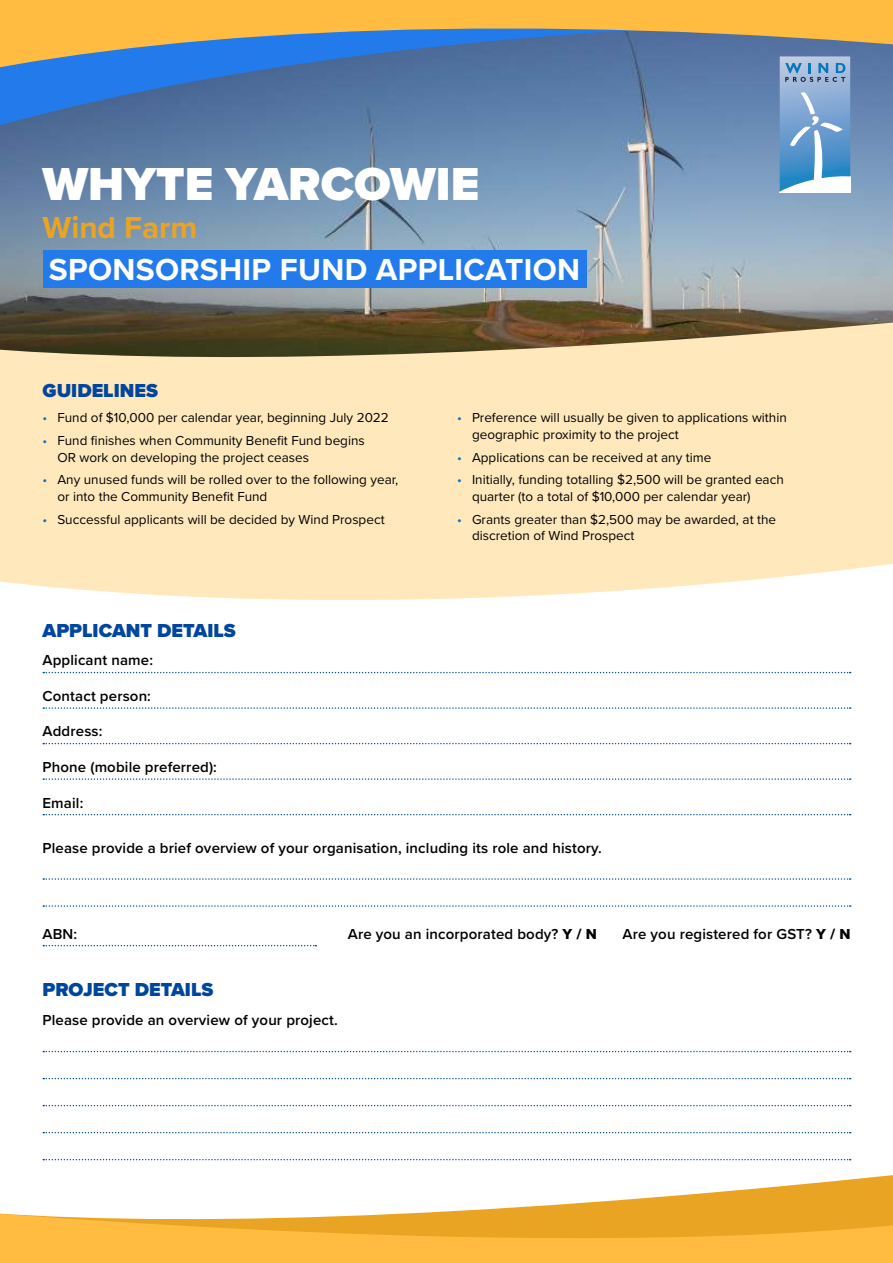
<style>
.page{position:relative;width:893px;height:1263px;background:#fff}
.page>*{position:absolute;margin:0;border:0;box-sizing:border-box;transform-origin:0 0}
.t1{font:900 48px "Proxima Nova";color:#fff}
.t2{font:700 31.5px "Proxima Nova";letter-spacing:.01em;color:#fff}
.t3{font:700 31.5px "Proxima Nova";color:#eaa423}
.t4{font:900 19.5px "Proxima Nova";color:#00469e}
.t5{font:600 15px "Proxima Nova";letter-spacing:.01em;color:#000}
.t6{font:13.5px/16.5px "Proxima Nova";color:#000}
.s1{color:#0475bc}
.s2{font-family:"Proxima Nova Extrabld";font-weight:400}
</style>
<div class="page">
<svg style="left:0;top:497px;width:893px;height:103px;background:#ffeac2"></svg>
<img style="left:0;top:135px;width:893px;height:185px">
<svg style="left:0;top:320px;width:893px;height:177px;background:#e4cea4"></svg>
<svg style="left:780px;top:135px;width:70px;height:58px"></svg>
<svg style="left:0;top:73px;width:893px;height:62px;background:#577db0"></svg>
<svg style="left:0;top:0;width:893px;height:73px;background:#a39a7d"></svg>
<svg style="left:474px;top:1175px;width:419px;height:35px"></svg>
<svg style="left:0;top:1210px;width:893px;height:53px;background:#f7b842"></svg>
<div style="left:43px;top:250px;width:543px;height:38px;background:#237beb"></div>
<svg style="left:43px;top:1051px;width:808px;height:1px"></svg>
<svg style="left:43px;top:878px;width:808px;height:2px"></svg>
<svg style="left:43px;top:1078px;width:808px;height:1px"></svg>
<svg style="left:43px;top:905px;width:808px;height:2px"></svg>
<svg style="left:43px;top:945px;width:273px;height:1px"></svg>
<svg style="left:43px;top:1105px;width:808px;height:1px"></svg>
<svg style="left:43px;top:1132px;width:808px;height:1px"></svg>
<svg style="left:43px;top:1159px;width:808px;height:1px"></svg>
<svg style="left:43px;top:672px;width:808px;height:1px"></svg>
<svg style="left:43px;top:707px;width:808px;height:2px"></svg>
<svg style="left:43px;top:743px;width:808px;height:1px"></svg>
<svg style="left:43px;top:778px;width:808px;height:2px"></svg>
<svg style="left:43px;top:814px;width:808px;height:1px"></svg>
<h1 class="t1" style="left:43px;top:164px;width:438px">WHYTE YARCOWIE</h1>
<h2 class="t3" style="left:43px;top:214px;width:156px">Wind Farm</h2>
<h2 class="t2" style="left:49px;top:256px;width:533px">SPONSORSHIP FUND APPLICATION</h2>
<h3 class="t4" style="left:43px;top:382px;width:117px">GUIDELINES</h3>
<p class="t6" style="left:43px;top:410px;width:348px"><span class="s1">•</span> Fund of $10,000 per calendar year, beginning July 2022</p>
<p class="t6" style="left:57px;top:433px;width:309px;text-indent:-15px"><span class="s1">•</span> Fund finishes when Community Benefit Fund begins<br>OR work on developing the project ceases</p>
<p class="t6" style="left:57px;top:472px;width:342px;text-indent:-15px"><span class="s1">•</span> Any unused funds will be rolled over to the following year, or into the Community Benefit Fund</p>
<p class="t6" style="left:43px;top:512px;width:344px"><span class="s1">•</span> Successful applicants will be decided by Wind Prospect</p>
<h3 class="t4" style="left:43px;top:622px;width:195px">APPLICANT DETAILS</h3>
<p class="t5" style="left:43px;top:654px;width:112px">Applicant name:</p>
<p class="t5" style="left:43px;top:690px;width:110px">Contact person:</p>
<p class="t5" style="left:43px;top:725px;width:61px">Address:</p>
<p class="t5" style="left:43px;top:761px;width:176px">Phone (mobile preferred):</p>
<p class="t5" style="left:43px;top:796px;width:42px">Email:</p>
<p class="t6" style="left:472px;top:410px;width:316px;text-indent:-15px"><span class="s1">•</span> Preference will usually be given to applications within geographic proximity to the project</p>
<p class="t6" style="left:457px;top:449px;width:256px"><span class="s1">•</span> Applications can be received at any time</p>
<p class="t6" style="left:472px;top:472px;width:313px;text-indent:-15px"><span class="s1">•</span> Initially, funding totalling $2,500 will be granted each quarter (to a total of $10,000 per calendar year)</p>
<p class="t6" style="left:472px;top:512px;width:306px;text-indent:-15px"><span class="s1">•</span> Grants greater than $2,500 may be awarded, at the discretion of Wind Prospect</p>
<p class="t5" style="left:43px;top:841px;width:561px">Please provide a brief overview of your organisation, including its role and history.</p>
<p class="t5" style="left:43px;top:927px;width:36px">ABN:</p>
<p class="t5" style="left:348px;top:927px;width:251px">Are you an incorporated body? <span class="s2">Y / N</span></p>
<p class="t5" style="left:622px;top:927px;width:229px">Are you registered for GST? <span class="s2">Y / N</span></p>
<h3 class="t4" style="left:43px;top:982px;width:172px">PROJECT DETAILS</h3>
<p class="t5" style="left:43px;top:1014px;width:297px">Please provide an overview of your project.</p>
</div>
